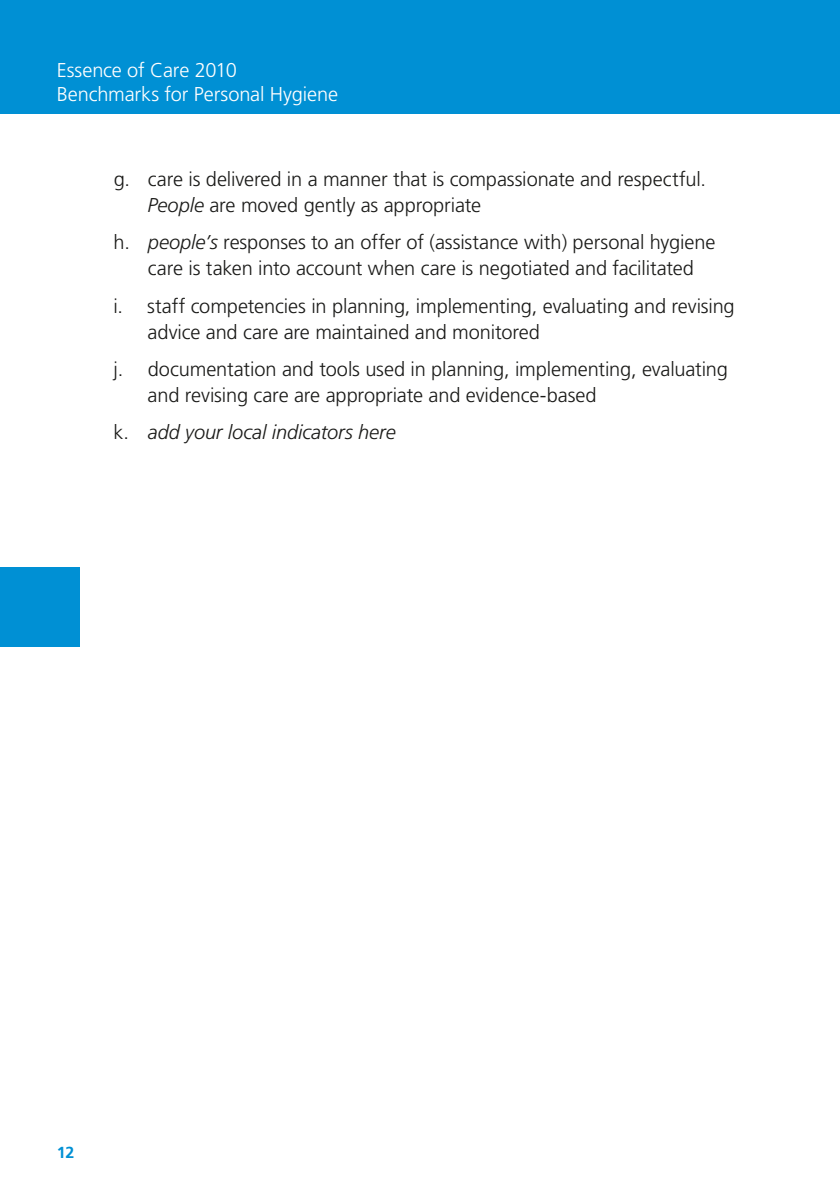
<style>
.page{position:relative;width:840px;height:1191px;background:#fff}
.page>*{position:absolute;margin:0;border:0;box-sizing:border-box;transform-origin:0 0}
.abc{font:300 20px/26px "Frutiger";letter-spacing:-.01em;color:#1a1a18}
.t1{font:300 20px/24px "Frutiger";letter-spacing:-.005em;color:#fff}
.abc-2{font:italic 300 20px "Frutiger";letter-spacing:-.005em;color:#1a1a18}
.t2{font:700 16px "Frutiger";color:#0090d4}
.s1{font-style:italic}
.s2{font-style:normal}
</style>
<div class="page">
<div style="left:0;top:0;width:839px;height:113px;background:#0090d4"></div>
<div style="left:0;top:567px;width:79px;height:79px;background:#0090d4"></div>
<p class="t1" style="left:57px;top:58px;width:283px">Essence of Care 2010<br>Benchmarks for Personal Hygiene</p>
<p class="abc" style="left:147px;top:166px;width:559px;text-indent:-34px">g. care is delivered in a manner that is compassionate and respectful.<br><span class="s1">People</span> are moved gently as appropriate</p>
<p class="abc" style="left:148px;top:229px;width:568px;text-indent:-34px">h. <span class="s1">people’s</span> responses to an offer of (assistance with) personal hygiene care is taken into account when care is negotiated and facilitated</p>
<p class="abc" style="left:147px;top:292px;width:588px;text-indent:-34px">i. staff competencies in planning, implementing, evaluating and revising advice and care are maintained and monitored</p>
<p class="abc" style="left:147px;top:356px;width:581px;text-indent:-34px">j. documentation and tools used in planning, implementing, evaluating and revising care are appropriate and evidence-based</p>
<p class="abc-2" style="left:113px;top:421px;width:283px"><span class="s2">k.</span> add your local indicators here</p>
<p class="t2" style="left:57px;top:1143px;width:19px">12</p>
</div>
